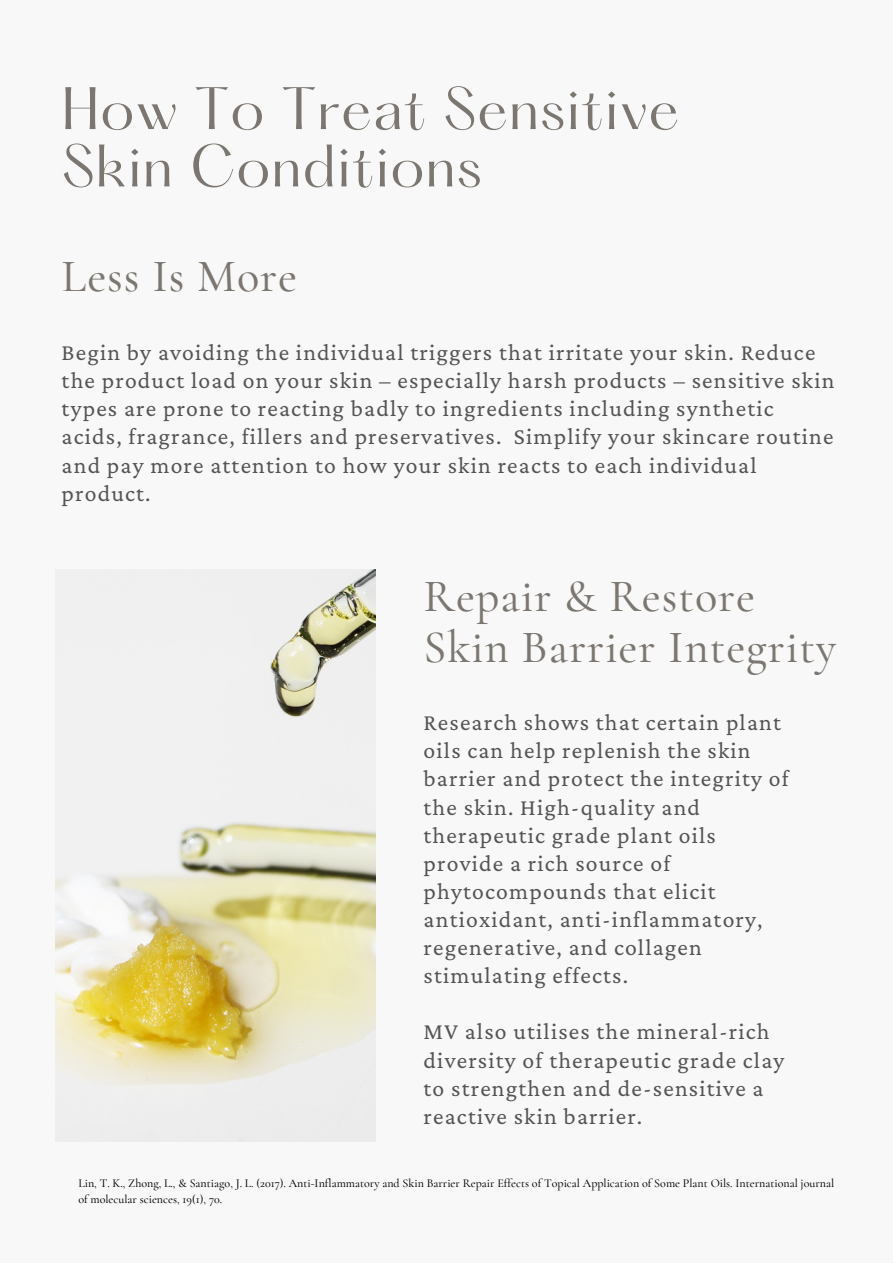
<style>
.page{position:relative;width:893px;height:1264px;background:#fff}
.page>*{position:absolute;margin:0;border:0;box-sizing:border-box;transform-origin:0 0}
.t1{font:52.35px/57.3px "Hatton";letter-spacing:.02em;color:#7b7670}
.t2{font:500 46.35px/50.6px "Cormorant Garamond";letter-spacing:.02em;color:#7b7670}
.t3{font:23.7px/28px "Crimson Pro";letter-spacing:.05em;color:#545454}
.t4{font:500 12px/16px "Cormorant Garamond";color:#000}
</style>
<div class="page">
<div style="left:0;top:0;width:892px;height:1262px;background:#f8f8f8"></div>
<img style="left:56px;top:569px;width:319px;height:572px">
<h1 class="t1" style="left:62px;top:86px;width:619px">How To Treat Sensitive<br>Skin Conditions</h1>
<h2 class="t2" style="left:62px;top:251px;width:237px">Less Is More</h2>
<p class="t3" style="left:62px;top:338px;width:774px">Begin by avoiding the individual triggers that irritate your skin. Reduce the product load on your skin – especially harsh products – sensitive skin types are prone to reacting badly to ingredients including synthetic acids, fragrance, fillers and preservatives. Simplify your skincare routine and pay more attention to how your skin reacts to each individual product.</p>
<h2 class="t2" style="left:423px;top:571px;width:414px">Repair &amp; Restore<br>Skin Barrier Integrity</h2>
<p class="t3" style="left:423px;top:708px;width:366px">Research shows that certain plant oils can help replenish the skin barrier and protect the integrity of the skin. High-quality and therapeutic grade plant oils provide a rich source of phytocompounds that elicit antioxidant, anti-inflammatory, regenerative, and collagen stimulating effects.</p>
<p class="t3" style="left:423px;top:1017px;width:362px">MV also utilises the mineral-rich diversity of therapeutic grade clay to strengthen and de-sensitive a reactive skin barrier.</p>
<p class="t4" style="left:78px;top:1175px;width:757px">Lin, T. K., Zhong, L., &amp; Santiago, J. L. (2017). Anti-Inflammatory and Skin Barrier Repair Effects of Topical Application of Some Plant Oils. International journal of molecular sciences, 19(1), 70.</p>
</div>
